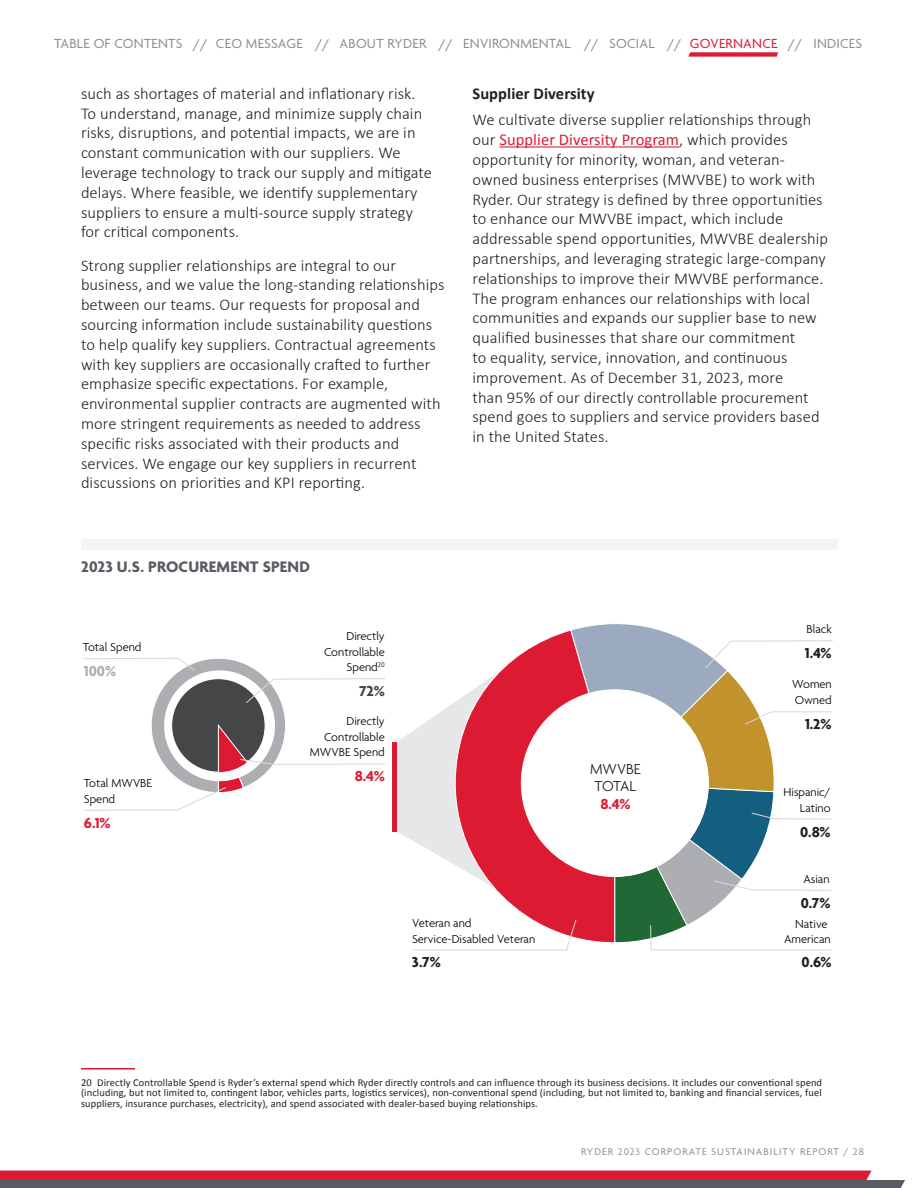
<style>
.page{position:relative;width:918px;height:1188px;background:#fff}
.page>*{position:absolute;margin:0;border:0;box-sizing:border-box;transform-origin:0 0}
.body{font:300 16.5px/19.8px "Calibri";letter-spacing:.005em;color:#231f20}
.Graphics_Title_-_ALL_CAPS{font:700 16.5px "Agenda";letter-spacing:.01em;color:#5a5c63}
.body-2{font:700 16.5px "Calibri";letter-spacing:.005em;color:#231f20}
.t1{font:700 15.6px "Agenda";color:#231f20}
.t2{font:700 15.6px "Agenda";color:#dc1a32}
.t3{font:300 15.6px/16.8px "Agenda";color:#231f20}
.t4{font:700 15.6px "Agenda";color:#adaeb2}
.t5{font:700 15.6px "Agenda";color:#454647}
.t6{font:14.25px "Agenda";letter-spacing:.015em;color:#8e8e8d}
.t7{font:300 12.45px/15.6px "Agenda";color:#050504;text-align:right}
.Footnote{font:10.5px/10.5px "Calibri";letter-spacing:.01em;color:#231f20;text-align:justify}
.t8{font:10.5px "Agenda";letter-spacing:.1em;color:#8e8e8d}
.s1{font-size:15px}
.s2{color:#dc1a32}
.s3{font-weight:400;color:#dc1a32}
</style>
<div class="page">
<svg style="left:0;top:1171px;width:905px;height:17px;background:#9f3d4d"></svg>
<svg style="left:689px;top:52px;width:89px;height:5px"></svg>
<hr style="left:499px;top:146px;width:180px;height:2px;background:#dc1a32">
<hr style="left:81px;top:1068px;width:54px;height:1px;background:#dc1a32">
<div style="left:392px;top:742px;width:5px;height:90px;background:#dc1a32"></div>
<svg style="left:84px;top:657px;width:301px;height:154px"></svg>
<svg style="left:397px;top:624px;width:436px;height:327px"></svg>
<div style="left:81px;top:539px;width:757px;height:11px;background:#f3f4f3"></div>
<p class="t6" style="left:54px;top:36px;width:810px">TABLE OF CONTENTS <span class="s1">//</span> CEO MESSAGE <span class="s1">//</span> ABOUT RYDER <span class="s1">//</span> ENVIRONMENTAL <span class="s1">//</span> SOCIAL <span class="s1">//</span> <span class="s2">GOVERNANCE</span> <span class="s1">//</span> INDICES</p>
<p class="body" style="left:81px;top:83px;width:353px">such as shortages of material and inflationary risk.<br>To understand, manage, and minimize supply chain risks, disruptions, and potential impacts, we are in constant communication with our suppliers. We leverage technology to track our supply and mitigate delays. Where feasible, we identify supplementary suppliers to ensure a multi-source supply strategy for critical components.</p>
<p class="body" style="left:81px;top:255px;width:365px">Strong supplier relationships are integral to our business, and we value the long-standing relationships between our teams. Our requests for proposal and sourcing information include sustainability questions to help qualify key suppliers. Contractual agreements with key suppliers are occasionally crafted to further emphasize specific expectations. For example, environmental supplier contracts are augmented with more stringent requirements as needed to address specific risks associated with their products and services. We engage our key suppliers in recurrent discussions on priorities and KPI reporting.</p>
<p class="body-2" style="left:472px;top:83px;width:124px">Supplier Diversity</p>
<p class="body" style="left:472px;top:109px;width:357px">We cultivate diverse supplier relationships through our <span class="s3">Supplier Diversity Program</span>, which provides opportunity for minority, woman, and veteran&shy;owned business enterprises (MWVBE) to work with Ryder. Our strategy is defined by three opportunities to enhance our MWVBE impact, which include addressable spend opportunities, MWVBE dealership partnerships, and leveraging strategic large-company relationships to improve their MWVBE performance.<br>The program enhances our relationships with local communities and expands our supplier base to new qualified businesses that share our commitment<br>to equality, service, innovation, and continuous improvement. As of December 31, 2023, more<br>than 95% of our directly controllable procurement spend goes to suppliers and service providers based in the United States.</p>
<p class="Graphics_Title_-_ALL_CAPS" style="left:81px;top:558px;width:230px">2023 U.S. PROCUREMENT SPEND</p>
<p class="t7" style="left:83px;top:640px;width:60px">Total Spend</p>
<p class="t4" style="left:84px;top:663px;width:34px">100%</p>
<p class="t7" style="left:324px;top:629px;width:62px">Directly<br>Controllable<br>Spend<sup>20</sup></p>
<p class="t5" style="left:359px;top:682px;width:27px">72%</p>
<p class="t7" style="left:84px;top:776px;width:70px;text-align:left">Total MWVBE<br>Spend</p>
<p class="t2" style="left:84px;top:814px;width:28px">6.1%</p>
<p class="t7" style="left:310px;top:714px;width:76px">Directly<br>Controllable<br>MWVBE Spend</p>
<p class="t2" style="left:355px;top:768px;width:32px">8.4%</p>
<p class="t7" style="left:807px;top:622px;width:27px">Black</p>
<p class="t1" style="left:805px;top:645px;width:28px">1.4%</p>
<p class="t7" style="left:792px;top:677px;width:41px;text-align:left">Women<br>Owned</p>
<p class="t7" style="left:412px;top:916px;width:125px;text-align:left">Veteran and<br>Service-Disabled Veteran</p>
<p class="t3" style="left:590px;top:761px;width:52px">MWVBE<br>TOTAL</p>
<p class="t2" style="left:600px;top:796px;width:32px">8.4%</p>
<p class="t1" style="left:805px;top:716px;width:28px">1.2%</p>
<p class="t7" style="left:783px;top:785px;width:49px">Hispanic/<br>Latino</p>
<p class="t1" style="left:800px;top:823px;width:32px">0.8%</p>
<p class="t7" style="left:803px;top:872px;width:28px">Asian</p>
<p class="t1" style="left:801px;top:894px;width:31px">0.7%</p>
<p class="t7" style="left:784px;top:917px;width:48px">Native<br>American</p>
<p class="t1" style="left:412px;top:954px;width:30px">3.7%</p>
<p class="t1" style="left:802px;top:954px;width:32px">0.6%</p>
<p class="Footnote" style="left:81px;top:1077px;width:743px">20 Directly Controllable Spend is Ryder’s external spend which Ryder directly controls and can influence through its business decisions. It includes our conventional spend (including, but not limited to, contingent labor, vehicles parts, logistics services), non-conventional spend (including, but not limited to, banking and financial services, fuel suppliers, insurance purchases, electricity), and spend associated with dealer-based buying relationships.</p>
<p class="t8" style="left:581px;top:1146px;width:284px">RYDER 2023 CORPORATE SUSTAINABILITY REPORT / 28</p>
</div>
